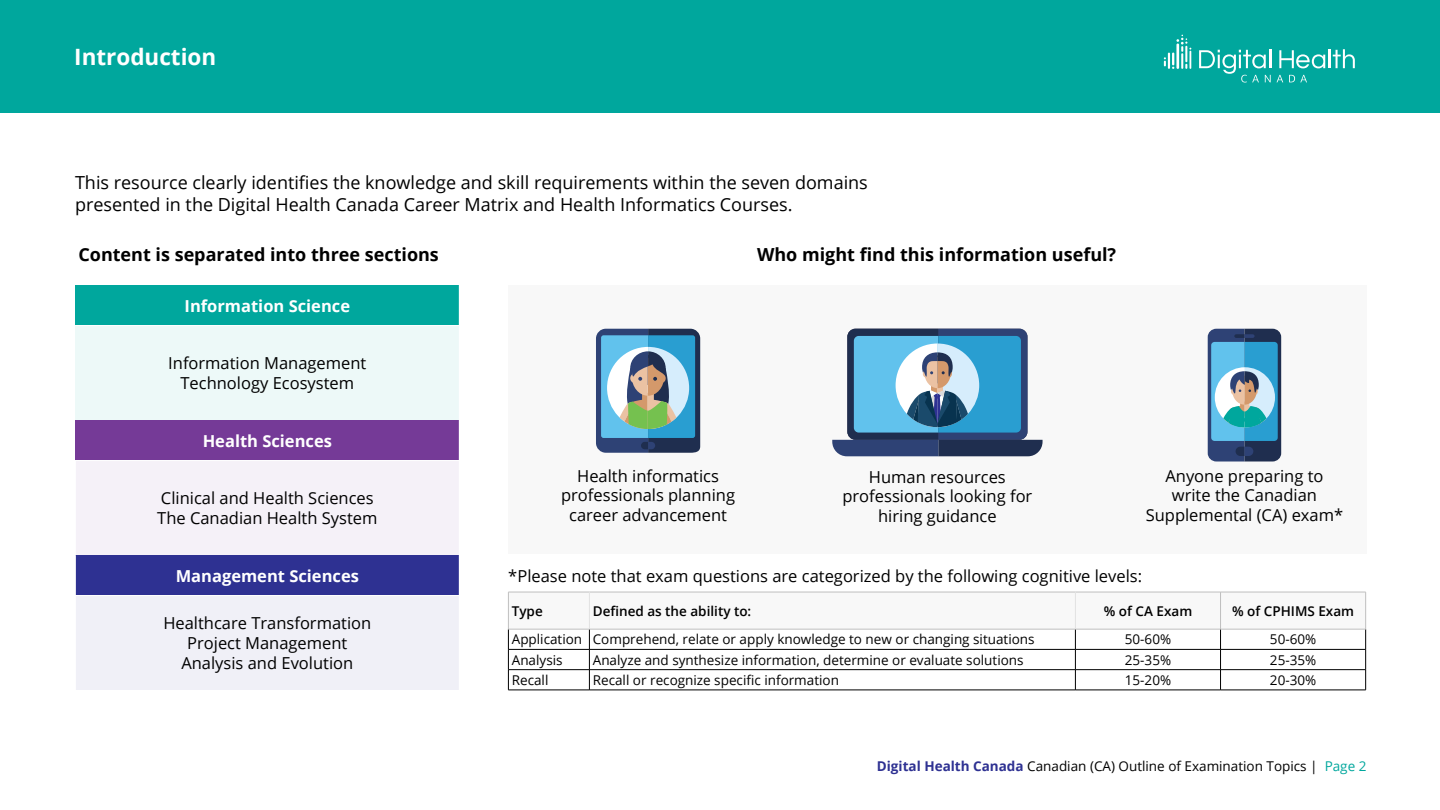
<style>
.page{position:relative;width:1440px;height:810px;background:#fff}
.page>*{position:absolute;margin:0;border:0;box-sizing:border-box;transform-origin:0 0}
.t1{font:700 22.5px "Open Sans";color:#fff}
.t2{font:18px/21.6px "Open Sans";color:#000}
.t3{font:700 18px "Open Sans";color:#000}
.t4{font:16.5px/19.8px "Open Sans";color:#000;text-align:center}
.t5{font:700 16.5px "Open Sans";color:#fff}
.t6{font:13.5px "Open Sans";color:#000}
.t7{font:600 13.5px "Open Sans";color:#000}
.s1{font-weight:700;color:#2e3192}
.s2{color:#00a79d}
</style>
<div class="page">
<div style="left:508px;top:285px;width:858px;height:269px;background:#f8f8f8"></div>
<div style="left:0;top:0;width:1440px;height:112px;background:#00a79d"></div>
<svg style="left:1164px;top:35px;width:27px;height:34px"></svg>
<svg style="left:1277px;top:75px;width:6px;height:7px"></svg>
<svg style="left:1289px;top:75px;width:18px;height:7px"></svg>
<svg style="left:1199px;top:49px;width:72px;height:33px"></svg>
<svg style="left:1279px;top:49px;width:76px;height:19px"></svg>
<div style="left:75px;top:285px;width:384px;height:41px;background:#00a79d"></div>
<div style="left:75px;top:326px;width:384px;height:94px;background:#edf9f8"></div>
<div style="left:75px;top:420px;width:384px;height:41px;background:#753a97"></div>
<div style="left:75px;top:461px;width:384px;height:94px;background:#f5f1f8"></div>
<div style="left:75px;top:555px;width:384px;height:41px;background:#2e3192"></div>
<div style="left:75px;top:596px;width:384px;height:94px;background:#f0f0f7"></div>
<hr style="left:75px;top:325px;width:385px;height:1px;background:#fff">
<hr style="left:75px;top:460px;width:385px;height:1px;background:#fff">
<hr style="left:75px;top:461px;width:1px;height:94px;background:#fff">
<hr style="left:75px;top:555px;width:1px;height:40px;background:#fff">
<hr style="left:75px;top:595px;width:385px;height:1px;background:#fff">
<hr style="left:75px;top:596px;width:1px;height:94px;background:#fff">
<svg style="left:508px;top:593px;width:859px;height:97px"></svg>
<hr style="left:508px;top:690px;width:81px;height:1px;background:#000">
<hr style="left:589px;top:690px;width:486px;height:1px;background:#000">
<hr style="left:1075px;top:690px;width:146px;height:1px;background:#000">
<hr style="left:1221px;top:690px;width:145px;height:1px;background:#000">
<hr style="left:508px;top:592px;width:81px;height:1px;background:#bfbfbf">
<hr style="left:508px;top:592px;width:1px;height:37px;background:#bfbfbf">
<hr style="left:589px;top:592px;width:486px;height:1px;background:#bfbfbf">
<hr style="left:1075px;top:592px;width:146px;height:1px;background:#bfbfbf">
<hr style="left:1221px;top:592px;width:145px;height:1px;background:#bfbfbf">
<hr style="left:1220px;top:592px;width:1px;height:37px;background:#bfbfbf">
<hr style="left:1366px;top:592px;width:1px;height:37px;background:#bfbfbf">
<hr style="left:508px;top:629px;width:81px;height:1px;background:#bfbfbf">
<hr style="left:589px;top:629px;width:486px;height:1px;background:#bfbfbf">
<hr style="left:1075px;top:629px;width:146px;height:1px;background:#bfbfbf">
<hr style="left:1221px;top:629px;width:145px;height:1px;background:#bfbfbf">
<hr style="left:589px;top:592px;width:1px;height:37px;background:#e2e2e2">
<hr style="left:1075px;top:592px;width:1px;height:37px;background:#e2e2e2">
<svg style="left:1208px;top:329px;width:73px;height:133px;background:#5790af"></svg>
<svg style="left:596px;top:329px;width:104px;height:124px;background:#6a97ab"></svg>
<svg style="left:832px;top:329px;width:211px;height:127px"></svg>
<h1 class="t1" style="left:74px;top:41px;width:144px">Introduction</h1>
<p class="t2" style="left:75px;top:171px;width:794px">This resource clearly identifies the knowledge and skill requirements within the seven domains presented in the Digital Health Canada Career Matrix and Health Informatics Courses.</p>
<p class="t3" style="left:78px;top:242px;width:362px">Content is separated into three sections</p>
<p class="t3" style="left:757px;top:242px;width:361px">Who might find this information useful?</p>
<p class="t5" style="left:185px;top:294px;width:167px">Information Science</p>
<p class="t4" style="left:168px;top:353px;width:200px">Information Management<br>Technology Ecosystem</p>
<p class="t5" style="left:203px;top:429px;width:131px">Health Sciences</p>
<p class="t4" style="left:157px;top:488px;width:222px;text-align:left">Clinical and Health Sciences<br>The Canadian Health System</p>
<p class="t5" style="left:176px;top:564px;width:185px">Management Sciences</p>
<p class="t4" style="left:163px;top:613px;width:209px">Healthcare Transformation<br>Project Management<br>Analysis and Evolution</p>
<p class="t4" style="left:561px;top:465px;width:175px">Health informatics professionals planning career advancement</p>
<p class="t4" style="left:842px;top:466px;width:191px">Human resources professionals looking for hiring guidance</p>
<p class="t4" style="left:1146px;top:465px;width:199px">Anyone preparing to write the Canadian<br>Supplemental (CA) exam*</p>
<p class="t4" style="left:508px;top:566px;width:635px">*Please note that exam questions are categorized by the following cognitive levels:</p>
<p class="t7" style="left:512px;top:602px;width:33px">Type</p>
<p class="t7" style="left:593px;top:602px;width:160px">Defined as the ability to:</p>
<p class="t7" style="left:1104px;top:602px;width:90px">% of CA Exam</p>
<p class="t7" style="left:1232px;top:602px;width:124px">% of CPHIMS Exam</p>
<p class="t6" style="left:512px;top:630px;width:524px">Application Comprehend, relate or apply knowledge to new or changing situations</p>
<p class="t6" style="left:1125px;top:630px;width:48px">50-60%</p>
<p class="t6" style="left:1270px;top:630px;width:48px">50-60%</p>
<p class="t6" style="left:512px;top:651px;width:52px">Analysis</p>
<p class="t6" style="left:593px;top:651px;width:432px">Analyze and synthesize information, determine or evaluate solutions</p>
<p class="t6" style="left:1125px;top:651px;width:48px">25-35%</p>
<p class="t6" style="left:1270px;top:651px;width:48px">25-35%</p>
<p class="t6" style="left:512px;top:671px;width:38px">Recall</p>
<p class="t6" style="left:593px;top:671px;width:248px">Recall or recognize specific information</p>
<p class="t6" style="left:1125px;top:671px;width:48px">15-20%</p>
<p class="t6" style="left:1270px;top:671px;width:48px">20-30%</p>
<p class="t6" style="left:877px;top:757px;width:491px"><span class="s1">Digital Health Canada</span> Canadian (CA) Outline of Examination Topics | <span class="s2">Page 2</span></p>
</div>
